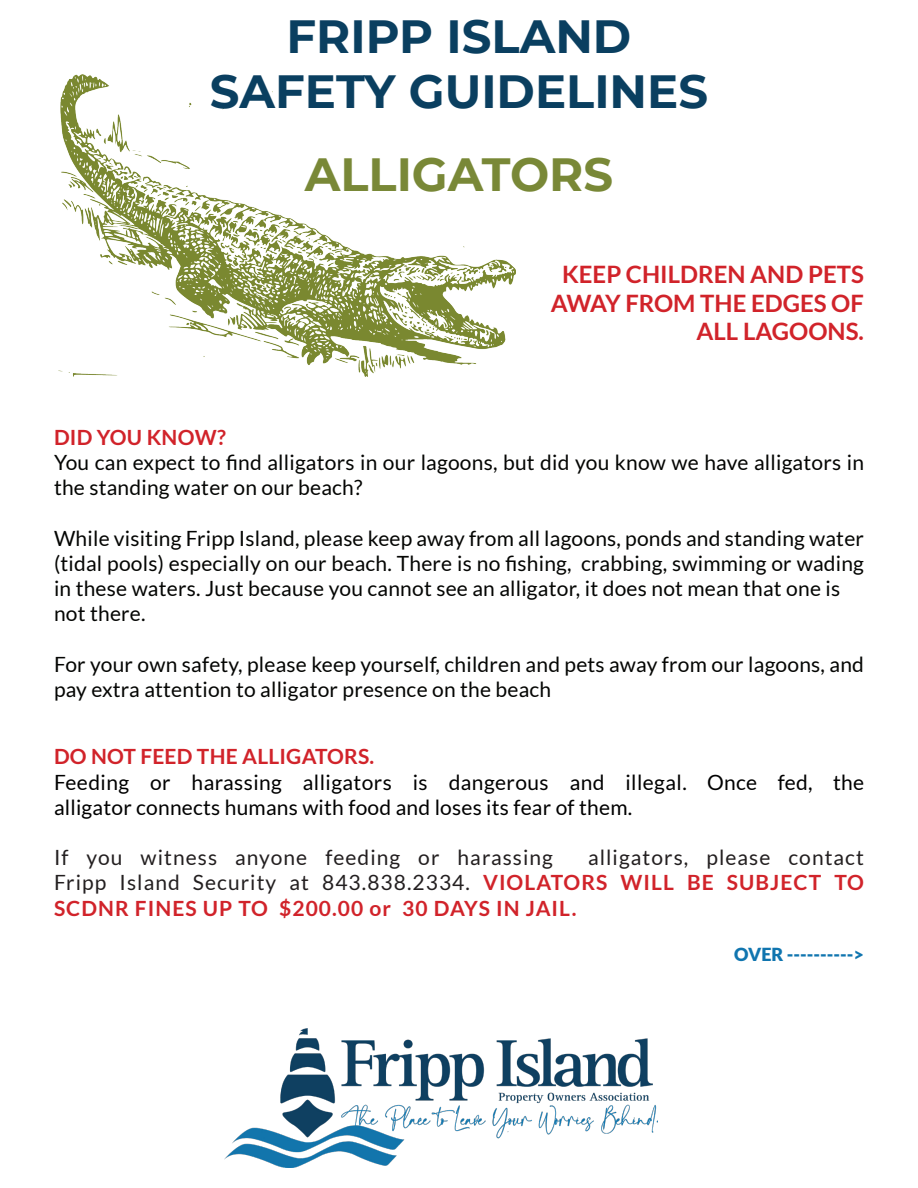
<style>
.page{position:relative;width:918px;height:1188px;background:#fff}
.page>*{position:absolute;margin:0;border:0;box-sizing:border-box;transform-origin:0 0}
.t1{font:700 46.5px/55.8px "Montserrat";color:#0a3f60;text-align:center}
.t2{font:700 46.5px "Montserrat";color:#798837}
.t3{font:700 24px/28.8px "Lato";color:#d1232a;text-align:right}
.t4{font:21px/25.2px "Lato";letter-spacing:.01em;color:#040503}
.t5{font:700 21px/25.2px "Lato";letter-spacing:.01em;color:#d1232a;text-align:justify}
.t6{font:21px/25.2px "Lato";letter-spacing:.01em;color:#000}
.t7{font:21px "Lato";letter-spacing:.05em;color:#231f20}
.t8{font:900 18px "Lato";color:#1075af}
.s1{font-weight:400;color:#231f20}
</style>
<div class="page">
<img style="left:58px;top:75px;width:457px;height:301px">
<img style="left:224px;top:1029px;width:433px;height:139px">
<p class="t1" style="left:210px;top:6px;width:500px">FRIPP ISLAND<br>SAFETY GUIDELINES</p>
<p class="t2" style="left:305px;top:141px;width:310px">ALLIGATORS</p>
<p class="t3" style="left:551px;top:259px;width:315px">KEEP CHILDREN AND PETS<br>AWAY FROM THE EDGES OF<br>ALL LAGOONS.</p>
<p class="t5" style="left:54px;top:424px;width:174px">DID YOU KNOW?</p>
<p class="t4" style="left:54px;top:450px;width:812px">You can expect to find alligators in our lagoons, but did you know we have alligators in the standing water on our beach?</p>
<p class="t4" style="left:54px;top:525px;width:812px;text-align:justify">While visiting Fripp Island, please keep away from all lagoons, ponds and standing water (tidal pools) especially on our beach. There is no fishing, crabbing, swimming or wading in these waters. Just because you cannot see an alligator, it does not mean that one is</p>
<p class="t4" style="left:54px;top:601px;width:93px">not there.</p>
<p class="t4" style="left:54px;top:651px;width:812px">For your own safety, please keep yourself, children and pets away from our lagoons, and pay extra attention to alligator presence on the beach</p>
<p class="t5" style="left:54px;top:744px;width:322px">DO NOT FEED THE ALLIGATORS.</p>
<p class="t6" style="left:54px;top:769px;width:812px">Feeding or harassing alligators is dangerous and illegal. Once fed, the alligator connects humans with food and loses its fear of them.</p>
<p class="t7" style="left:54px;top:846px;width:501px">If you witness anyone feeding or harassing</p>
<p class="t5" style="left:54px;top:845px;width:812px;text-indent:534px"><span class="s1">alligators, please contact Fripp Island Security at 843.838.2334.</span> VIOLATORS WILL BE SUBJECT TO SCDNR FINES UP TO $200.00 or 30 DAYS IN JAIL.</p>
<p class="t8" style="left:734px;top:944px;width:131px">OVER ----------&gt;</p>
</div>
